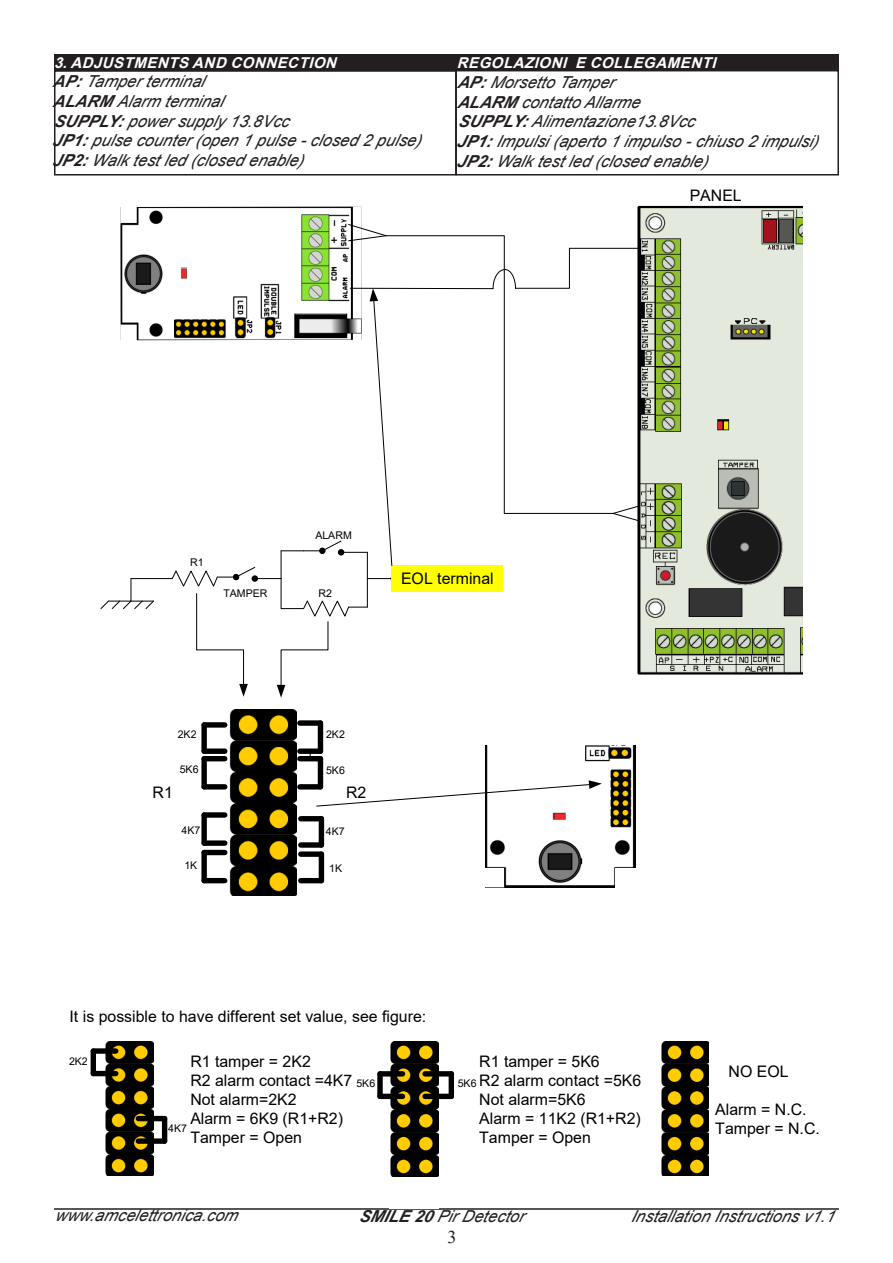
<style>
.page{position:relative;width:893px;height:1263px;background:#fff}
.page>*{position:absolute;margin:0;border:0;box-sizing:border-box;transform-origin:0 0}
.t1{font:18px "Times New Roman";color:#231f20}
.testo_normale{font:italic 16.5px "Arial";letter-spacing:-.02em;color:#231f20}
.t2{font:15.9px/19px "Arial";color:#000}
.TITOLO_1{font:italic 700 15px "Arial";color:#fff}
.t3{font:10.65px "Arial";color:#000}
.s1{font-weight:700}
</style>
<div class="page">
<hr style="left:54px;top:1208px;width:785px;height:2px;background:#231f20">
<div style="left:54px;top:54px;width:392px;height:17px;background:#231f20"></div>
<div style="left:444px;top:54px;width:395px;height:17px;background:#231f20"></div>
<div style="left:54px;top:70px;width:403px;height:106px;border:2px solid #231f20"></div>
<div style="left:455px;top:70px;width:384px;height:106px;border:2px solid #231f20"></div>
<svg style="left:100px;top:579px;width:55px;height:30px"></svg>
<hr style="left:131px;top:578px;width:41px;height:1px;background:#000">
<img style="left:637px;top:205px;width:166px;height:470px">
<img style="left:120px;top:207px;width:242px;height:133px">
<svg style="left:171px;top:223px;width:469px;height:475px"></svg>
<hr style="left:350px;top:288px;width:143px;height:1px;background:#000">
<img style="left:485px;top:745px;width:150px;height:142px">
<div style="left:615px;top:868px;width:21px;height:21px;background:#fff"></div>
<div style="left:485px;top:868px;width:19px;height:19px;background:#fff"></div>
<img style="left:229px;top:710px;width:67px;height:186px">
<div style="left:201px;top:725px;width:6px;height:26px;background:#000"></div>
<div style="left:204px;top:748px;width:21px;height:6px;background:#000"></div>
<div style="left:204px;top:722px;width:21px;height:6px;background:#000"></div>
<div style="left:201px;top:759px;width:6px;height:28px;background:#000"></div>
<div style="left:204px;top:784px;width:21px;height:5px;background:#000"></div>
<div style="left:204px;top:756px;width:21px;height:5px;background:#000"></div>
<div style="left:201px;top:815px;width:6px;height:28px;background:#000"></div>
<div style="left:204px;top:840px;width:21px;height:6px;background:#000"></div>
<div style="left:204px;top:812px;width:21px;height:6px;background:#000"></div>
<div style="left:201px;top:852px;width:6px;height:29px;background:#000"></div>
<div style="left:204px;top:878px;width:21px;height:5px;background:#000"></div>
<div style="left:204px;top:850px;width:21px;height:5px;background:#000"></div>
<div style="left:318px;top:723px;width:5px;height:28px;background:#000"></div>
<div style="left:300px;top:720px;width:20px;height:6px;background:#000"></div>
<div style="left:300px;top:748px;width:20px;height:6px;background:#000"></div>
<div style="left:319px;top:819px;width:5px;height:26px;background:#000"></div>
<div style="left:301px;top:816px;width:20px;height:5px;background:#000"></div>
<div style="left:301px;top:842px;width:20px;height:6px;background:#000"></div>
<div style="left:318px;top:759px;width:5px;height:28px;background:#000"></div>
<div style="left:300px;top:756px;width:20px;height:5px;background:#000"></div>
<div style="left:300px;top:784px;width:20px;height:5px;background:#000"></div>
<div style="left:319px;top:854px;width:5px;height:27px;background:#000"></div>
<div style="left:301px;top:851px;width:20px;height:6px;background:#000"></div>
<div style="left:301px;top:878px;width:20px;height:5px;background:#000"></div>
<img style="left:389px;top:1041px;width:49px;height:136px">
<div style="left:377px;top:1074px;width:6px;height:22px;background:#000"></div>
<div style="left:380px;top:1094px;width:23px;height:5px;background:#000"></div>
<div style="left:380px;top:1071px;width:23px;height:5px;background:#000"></div>
<div style="left:449px;top:1074px;width:5px;height:22px;background:#000"></div>
<div style="left:425px;top:1071px;width:26px;height:5px;background:#000"></div>
<div style="left:425px;top:1094px;width:26px;height:5px;background:#000"></div>
<svg style="left:316px;top:780px;width:286px;height:27px"></svg>
<img style="left:661px;top:1042px;width:48px;height:134px">
<img style="left:104px;top:1042px;width:50px;height:134px">
<div style="left:91px;top:1051px;width:5px;height:22px;background:#000"></div>
<div style="left:93px;top:1071px;width:23px;height:5px;background:#000"></div>
<div style="left:93px;top:1048px;width:23px;height:6px;background:#000"></div>
<div style="left:162px;top:1118px;width:5px;height:23px;background:#000"></div>
<div style="left:138px;top:1116px;width:27px;height:5px;background:#000"></div>
<div style="left:138px;top:1138px;width:27px;height:6px;background:#000"></div>
<p class="TITOLO_1" style="left:54px;top:52px;width:289px">3.ADJUSTMENTS AND CONNECTION</p>
<p class="TITOLO_1" style="left:457px;top:52px;width:266px">REGOLAZIONI E COLLEGAMENTI</p>
<p class="testo_normale" style="left:457px;top:71px;width:164px"><span class="s1">AP:</span>Morsetto Tamper</p>
<p class="testo_normale" style="left:457px;top:91px;width:190px"><span class="s1">ALARM</span> contattoAllarme</p>
<p class="testo_normale" style="left:458px;top:111px;width:244px"><span class="s1">SUPPLY:</span>Alimentazione13.8Vcc</p>
<p class="testo_normale" style="left:457px;top:131px;width:363px"><span class="s1">JP1:</span>Impulsi(aperto1impulso-chiuso2impulsi)</p>
<p class="testo_normale" style="left:457px;top:150px;width:253px"><span class="s1">JP2:</span>Walktestled(closedenable)</p>
<p class="testo_normale" style="left:53px;top:70px;width:159px"><span class="s1">AP:</span>Tamperterminal</p>
<p class="testo_normale" style="left:53px;top:90px;width:178px"><span class="s1">ALARM</span> Alarm terminal</p>
<p class="testo_normale" style="left:54px;top:110px;width:243px"><span class="s1">SUPPLY:</span>powersupply13.8Vcc</p>
<p class="testo_normale" style="left:52px;top:130px;width:371px"><span class="s1">JP1:</span>pulsecounter(open1pulse-closed2pulse)</p>
<p class="testo_normale" style="left:52px;top:150px;width:253px"><span class="s1">JP2:</span>Walktestled(closedenable)</p>
<p class="t3" style="left:190px;top:555px;width:15px">R1</p>
<p class="t3" style="left:315px;top:528px;width:38px">ALARM</p>
<p class="t3" style="left:223px;top:586px;width:46px">TAMPER</p>
<p class="t3" style="left:318px;top:586px;width:15px">R2</p>
<p class="t2" style="left:401px;top:568px;width:94px">EOL terminal</p>
<p class="t3" style="left:178px;top:727px;width:20px">2K2</p>
<p class="t3" style="left:326px;top:727px;width:20px">2K2</p>
<p class="t3" style="left:180px;top:762px;width:20px">5K6</p>
<p class="t3" style="left:326px;top:763px;width:20px">5K6</p>
<p class="t2" style="left:153px;top:783px;width:22px">R1</p>
<p class="t2" style="left:346px;top:783px;width:22px">R2</p>
<p class="t3" style="left:181px;top:823px;width:20px">4K7</p>
<p class="t3" style="left:326px;top:824px;width:20px">4K7</p>
<p class="t3" style="left:184px;top:858px;width:14px">1K</p>
<p class="t3" style="left:329px;top:860px;width:14px">1K</p>
<p class="t2" style="left:70px;top:1007px;width:358px">It is possible to have different set value, see figure:</p>
<p class="t2" style="left:690px;top:185px;width:54px">PANEL</p>
<p class="t3" style="left:69px;top:1054px;width:20px">2K2</p>
<p class="t2" style="left:190px;top:1052px;width:164px">R1 tamper = 2K2<br>R2 alarm contact =4K7<br>Not alarm=2K2<br>Alarm = 6K9 (R1+R2)<br>Tamper = Open</p>
<p class="t2" style="left:479px;top:1052px;width:163px">R1 tamper = 5K6<br>R2 alarm contact =5K6<br>Not alarm=5K6<br>Alarm = 11K2 (R1+R2)<br>Tamper = Open</p>
<p class="t2" style="left:728px;top:1062px;width:62px">NO EOL</p>
<p class="t3" style="left:356px;top:1076px;width:20px">5K6</p>
<p class="t3" style="left:458px;top:1076px;width:20px">5K6</p>
<p class="t2" style="left:715px;top:1100px;width:106px">Alarm = N.C.<br>Tamper = N.C.</p>
<p class="t3" style="left:168px;top:1121px;width:20px">4K7</p>
<p class="testo_normale" style="left:55px;top:1204px;width:190px">www.amcelettronica.com</p>
<p class="testo_normale" style="left:359px;top:1205px;width:172px"><span class="s1">SMILE20</span>PirDetector</p>
<p class="testo_normale" style="left:631px;top:1205px;width:211px">InstallationInstructionsv1.1</p>
<p class="t1" style="left:448px;top:1224px;width:10px">3</p>
</div>
